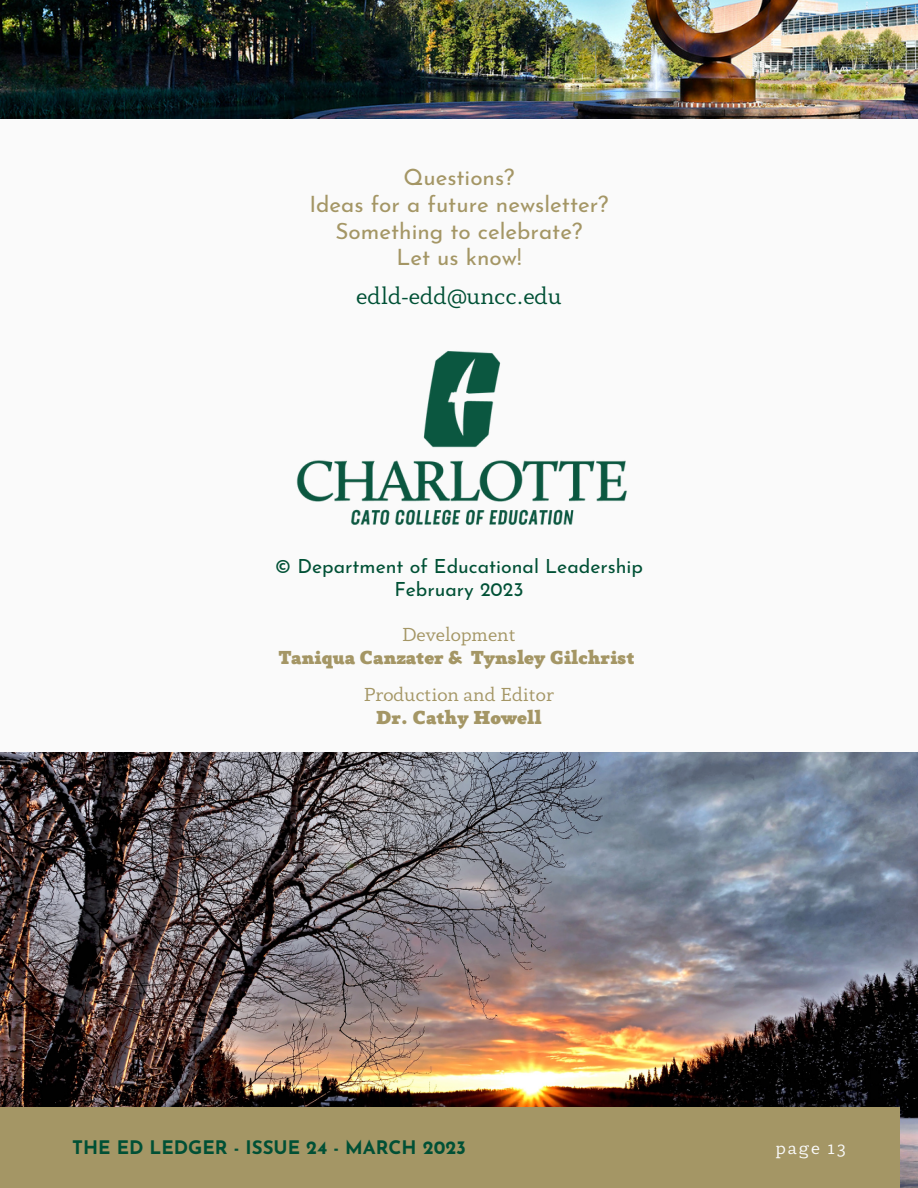
<style>
.page{position:relative;width:918px;height:1188px;background:#fafafa}
.page>*{position:absolute;margin:0;border:0;box-sizing:border-box;transform-origin:0 0}
.t1{font:24px "Anaphora";color:#005035}
.t2{font:22.5px/26.7px "Josefin Sans";color:#a49665;text-align:center}
.t3{font:19.5px/23px "Josefin Sans";color:#005035;text-align:center}
.t4{font:900 19.5px "Anaphora";color:#a49665}
.t5{font:19.5px "Anaphora";color:#a49665}
.t6{font:700 18.6px "Josefin Sans";color:#005035}
.t7{font:18.6px "Anaphora";letter-spacing:.1em;color:#fafafa}
</style>
<div class="page">
<img style="left:0;top:753px;width:918px;height:435px">
<div style="left:0;top:1107px;width:900px;height:81px;background:#a49665"></div>
<img style="left:296px;top:351px;width:331px;height:174px">
<img style="left:0;top:0;width:918px;height:118px">
<p class="t2" style="left:309px;top:166px;width:301px">Questions?<br>Ideas for a future newsletter?<br>Something to celebrate?<br>Let us know!</p>
<p class="t1" style="left:356px;top:286px;width:207px">edld-edd@uncc.edu</p>
<p class="t3" style="left:275px;top:557px;width:370px">© Department of Educational Leadership<br>February 2023</p>
<p class="t5" style="left:402px;top:627px;width:115px">Development</p>
<p class="t4" style="left:279px;top:650px;width:357px">Taniqua Canzater &amp; Tynsley Gilchrist</p>
<p class="t5" style="left:364px;top:687px;width:192px">Production and Editor</p>
<p class="t4" style="left:376px;top:710px;width:167px">Dr. Cathy Howell</p>
<p class="t6" style="left:72px;top:1140px;width:395px">THE ED LEDGER - ISSUE 24 - MARCH 2023</p>
<p class="t7" style="left:776px;top:1141px;width:72px">page 13</p>
</div>
